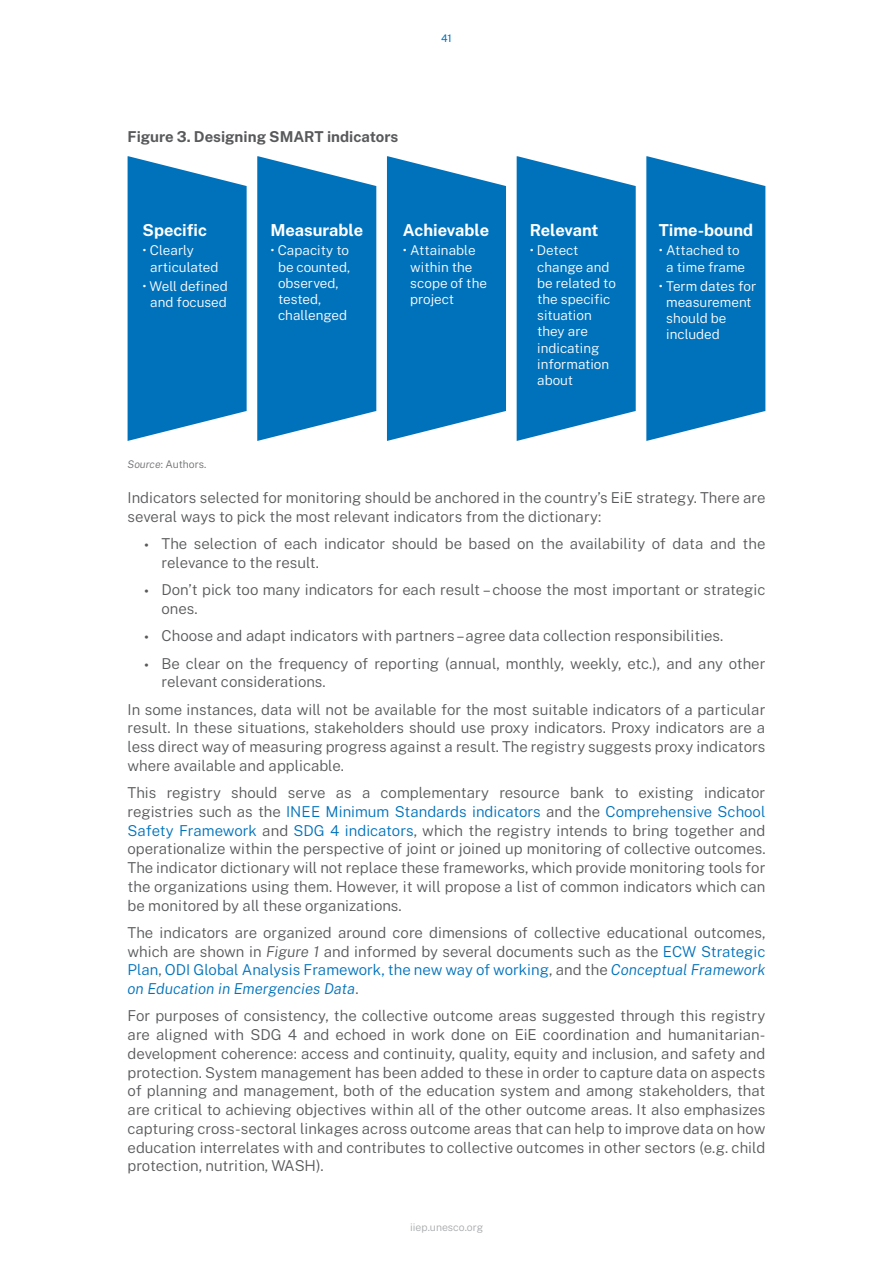
<style>
.page{position:relative;width:893px;height:1263px;background:#fff}
.page>*{position:absolute;margin:0;border:0;box-sizing:border-box;transform-origin:0 0}
.t1{font:700 16.5px "Public Sans";color:#fff}
.t2{font:700 16.5px "Public Sans";letter-spacing:-.02em;color:#fff}
.t3{font:300 15px/18.8px "Public Sans";color:#58595b}
.t4{font:700 15px "Public Sans";color:#58595b}
.t5{font:300 13.5px/16.2px "Public Sans";color:#fff}
.t6{font:300 10.5px "Public Sans";color:#a7a9ac}
.t7{font:300 10.5px "Public Sans";color:#6d6e71}
.t8{font:10.5px "Public Sans";color:#0072bc}
.s1{font-style:italic}
.s2{font-family:"Myriad Pro";font-weight:400}
.s3{color:#0072bc}
.s4{font-style:italic;color:#0072bc}
</style>
<div class="page">
<svg style="left:128px;top:156px;width:119px;height:285px;background:#1b81c3"></svg>
<svg style="left:257px;top:156px;width:119px;height:285px;background:#1b81c3"></svg>
<svg style="left:387px;top:156px;width:119px;height:285px;background:#1a80c3"></svg>
<svg style="left:517px;top:156px;width:119px;height:285px;background:#1b81c3"></svg>
<svg style="left:646px;top:156px;width:119px;height:285px;background:#1b81c3"></svg>
<p class="t4" style="left:128px;top:126px;width:272px">Figure 3. Designing SMART indicators</p>
<p class="t8" style="left:441px;top:31px;width:12px">41</p>
<p class="t1" style="left:143px;top:218px;width:66px">Specific</p>
<p class="t5" style="left:150px;top:241px;width:70px;text-indent:-8px">• Clearly articulated</p>
<p class="t5" style="left:143px;top:277px;width:87px;text-align:center">• Well defined and focused</p>
<p class="t1" style="left:271px;top:218px;width:94px">Measurable</p>
<p class="t5" style="left:278px;top:241px;width:74px;text-indent:-8px">• Capacity to be counted, observed, tested, challenged</p>
<p class="t1" style="left:403px;top:218px;width:88px">Achievable</p>
<p class="t5" style="left:410px;top:241px;width:78px;text-indent:-8px">• Attainable within the scope of the project</p>
<p class="t2" style="left:530px;top:218px;width:70px">Relevant</p>
<p class="t5" style="left:537px;top:241px;width:80px;text-indent:-8px">• Detect change and be related to the specific situation they are indicating information about</p>
<p class="t1" style="left:659px;top:218px;width:96px">Time-bound</p>
<p class="t5" style="left:659px;top:241px;width:88px;text-align:center">• Attached to a time frame</p>
<p class="t5" style="left:666px;top:277px;width:92px;text-indent:-8px">• Term dates for measurement should be included</p>
<p class="t7" style="left:128px;top:456px;width:80px"><span class="s1">Source</span>: Authors.</p>
<p class="t3" style="left:128px;top:487px;width:639px">Indicators selected for monitoring should be anchored in the country’s EiE strategy. There are several ways to pick the most relevant indicators from the dictionary:</p>
<p class="t3" style="left:162px;top:533px;width:605px;text-indent:-17px"><span class="s2">•</span> The selection of each indicator should be based on the availability of data and the relevance to the result.</p>
<p class="t3" style="left:162px;top:579px;width:605px;text-indent:-17px"><span class="s2">•</span> Don’t pick too many indicators for each result – choose the most important or strategic ones.</p>
<p class="t3" style="left:145px;top:625px;width:580px"><span class="s2">•</span> Choose and adapt indicators with partners – agree data collection responsibilities.</p>
<p class="t3" style="left:162px;top:653px;width:605px;text-indent:-17px"><span class="s2">•</span> Be clear on the frequency of reporting (annual, monthly, weekly, etc.), and any other relevant considerations.</p>
<p class="t3" style="left:128px;top:699px;width:639px;text-align:justify">In some instances, data will not be available for the most suitable indicators of a particular result. In these situations, stakeholders should use proxy indicators. Proxy indicators are a less direct way of measuring progress against a result. The registry suggests proxy indicators where available and applicable.</p>
<p class="t3" style="left:128px;top:782px;width:639px;text-align:justify">This registry should serve as a complementary resource bank to existing indicator registries such as the <span class="s3">INEE Minimum Standards indicators</span> and the <span class="s3">Comprehensive School Safety Framework</span> and <span class="s3">SDG 4 indicators</span>, which the registry intends to bring together and operationalize within the perspective of joint or joined up monitoring of collective outcomes.<br>The indicator dictionary will not replace these frameworks, which provide monitoring tools for the organizations using them. However, it will propose a list of common indicators which can be monitored by all these organizations.</p>
<p class="t3" style="left:128px;top:922px;width:639px;text-align:justify">The indicators are organized around core dimensions of collective educational outcomes, which are shown in <span class="s1">Figure 1</span> and informed by several documents such as the <span class="s3">ECW Strategic Plan</span>, <span class="s3">ODI Global Analysis Framework, the new way of working</span>, and the <span class="s4">Conceptual Framework on Education in Emergencies Data</span>.</p>
<p class="t3" style="left:128px;top:1006px;width:639px;text-align:justify">For purposes of consistency, the collective outcome areas suggested through this registry are aligned with SDG 4 and echoed in work done on EiE coordination and humanitarian&shy;development coherence: access and continuity, quality, equity and inclusion, and safety and protection. System management has been added to these in order to capture data on aspects of planning and management, both of the education system and among stakeholders, that are critical to achieving objectives within all of the other outcome areas. It also emphasizes capturing cross-sectoral linkages across outcome areas that can help to improve data on how education interrelates with and contributes to collective outcomes in other sectors (e.g. child protection, nutrition, WASH).</p>
<p class="t6" style="left:410px;top:1219px;width:75px">iiep.unesco.org</p>
</div>
